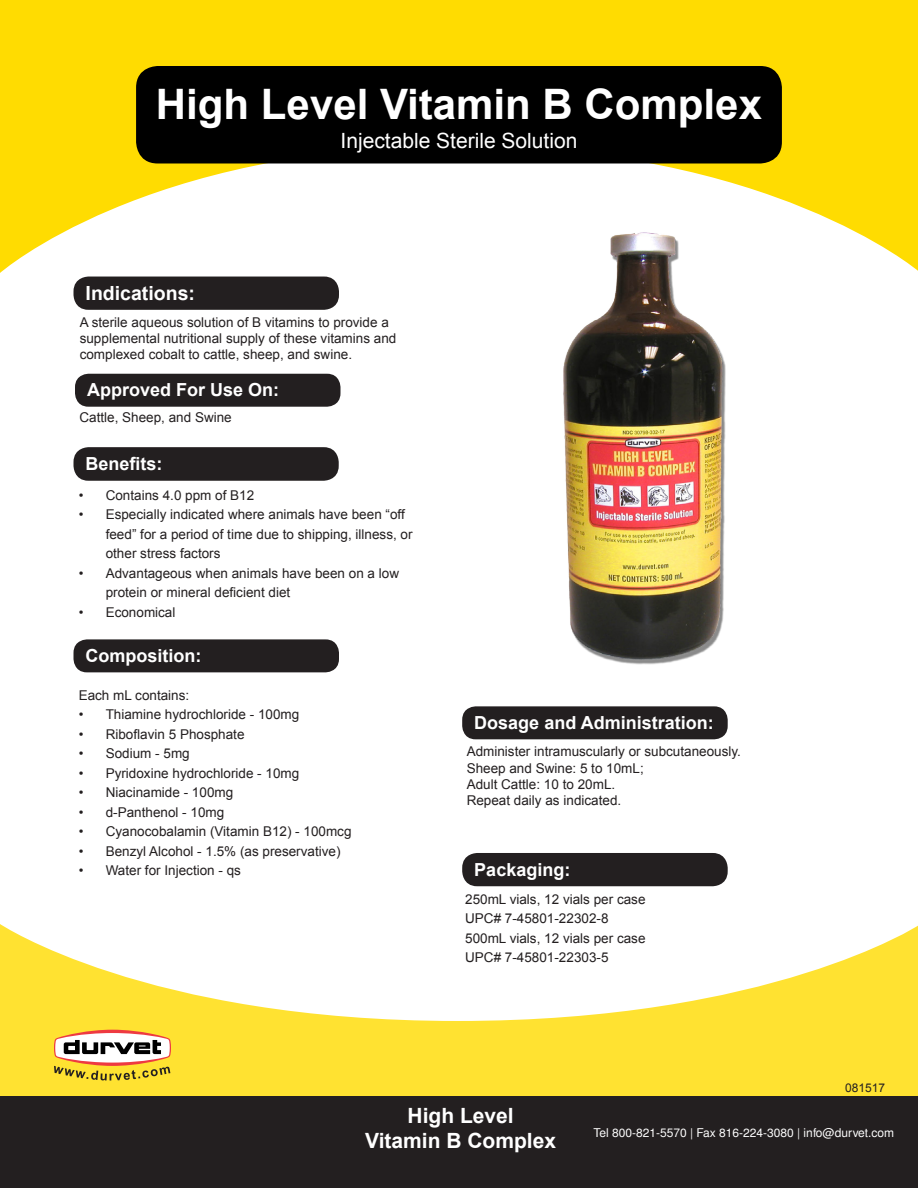
<style>
.page{position:relative;width:918px;height:1188px;background:#fff}
.page>*{position:absolute;margin:0;border:0;box-sizing:border-box;transform-origin:0 0}
.t1{font:700 42px "Arial";color:#fff}
.t2{font:21px "Arial";color:#fff}
.t3{font:700 21px "Arial";color:#fff}
.t4{font:700 19.5px "Arial";color:#fff}
.t5{font:700 18px "Arial";color:#fff}
.t6{font:13.5px/19.5px "Arial";color:#231f20}
.t7{font:12px "Pali Helvetica";color:#fff}
.t8{font:12px "Arial";color:#231f20}
</style>
<div class="page">
<svg style="left:0;top:924px;width:918px;height:172px;fill:#ffe231"></svg>
<div style="left:0;top:1096px;width:918px;height:92px;background:#231f20"></div>
<div style="left:462px;top:853px;width:266px;height:33px;background:#231f20;border-radius:15px"></div>
<div style="left:74px;top:447px;width:265px;height:34px;background:#231f20;border-radius:15px"></div>
<div style="left:75px;top:374px;width:265px;height:33px;background:#231f20;border-radius:14px"></div>
<div style="left:74px;top:277px;width:265px;height:33px;background:#231f20;border-radius:15px"></div>
<svg style="left:54px;top:1030px;width:117px;height:51px"></svg>
<svg style="left:0;top:0;width:918px;height:273px;fill:#ffdc01"></svg>
<div style="left:136px;top:66px;width:646px;height:97px;background:#000;border-radius:22px"></div>
<div style="left:462px;top:706px;width:266px;height:33px;background:#231f20;border-radius:14px"></div>
<img style="left:555px;top:228px;width:178px;height:437px">
<div style="left:74px;top:639px;width:265px;height:33px;background:#231f20;border-radius:14px"></div>
<p class="t1" style="left:156px;top:77px;width:608px">High Level Vitamin B Complex</p>
<p class="t2" style="left:341px;top:127px;width:238px">Injectable Sterile Solution</p>
<p class="t4" style="left:86px;top:280px;width:111px">Indications:</p>
<p class="t6" style="left:80px;top:314px;width:318px;line-height:16.2px">A sterile aqueous solution of B vitamins to provide a supplemental nutritional supply of these vitamins and</p>
<p class="t6" style="left:80px;top:345px;width:274px">complexed cobalt to cattle, sheep, and swine.</p>
<p class="t5" style="left:87px;top:378px;width:194px">Approved For Use On:</p>
<p class="t6" style="left:80px;top:408px;width:154px">Cattle, Sheep, and Swine</p>
<p class="t5" style="left:86px;top:452px;width:79px">Benefits:</p>
<p class="t6" style="left:79px;top:485px;width:177px">• Contains 4.0 ppm of B12</p>
<p class="t6" style="left:106px;top:505px;width:308px;text-indent:-27px">• Especially indicated where animals have been “off feed” for a period of time due to shipping, illness, or other stress factors</p>
<p class="t6" style="left:106px;top:563px;width:295px;text-indent:-27px">• Advantageous when animals have been on a low protein or mineral deficient diet</p>
<p class="t6" style="left:79px;top:602px;width:98px">• Economical</p>
<p class="t5" style="left:86px;top:644px;width:117px">Composition:</p>
<p class="t6" style="left:79px;top:686px;width:112px">Each mL contains:</p>
<p class="t6" style="left:79px;top:705px;width:222px">• Thiamine hydrochloride - 100mg</p>
<p class="t6" style="left:79px;top:725px;width:167px">• Riboflavin 5 Phosphate</p>
<p class="t6" style="left:79px;top:744px;width:113px">• Sodium - 5mg</p>
<p class="t6" style="left:79px;top:764px;width:222px">• Pyridoxine hydrochloride - 10mg</p>
<p class="t6" style="left:79px;top:783px;width:156px">• Niacinamide - 100mg</p>
<p class="t6" style="left:79px;top:803px;width:147px">• d-Panthenol - 10mg</p>
<p class="t6" style="left:79px;top:822px;width:274px">• Cyanocobalamin (Vitamin B12) - 100mcg</p>
<p class="t6" style="left:79px;top:842px;width:263px">• Benzyl Alcohol - 1.5% (as preservative)</p>
<p class="t6" style="left:79px;top:861px;width:164px">• Water for Injection - qs</p>
<p class="t5" style="left:474px;top:711px;width:241px">Dosage and Administration:</p>
<p class="t6" style="left:467px;top:742px;width:276px">Administer intramuscularly or subcutaneously.</p>
<p class="t6" style="left:467px;top:758px;width:179px">Sheep and Swine: 5 to 10mL;</p>
<p class="t6" style="left:467px;top:774px;width:150px">Adult Cattle: 10 to 20mL.</p>
<p class="t6" style="left:467px;top:791px;width:156px">Repeat daily as indicated.</p>
<p class="t5" style="left:474px;top:857px;width:98px">Packaging:</p>
<p class="t6" style="left:465px;top:889px;width:182px">250mL vials, 12 vials per case</p>
<p class="t6" style="left:465px;top:909px;width:145px">UPC# 7-45801-22302-8</p>
<p class="t6" style="left:465px;top:928px;width:182px">500mL vials, 12 vials per case</p>
<p class="t6" style="left:465px;top:948px;width:145px">UPC# 7-45801-22303-5</p>
<p class="t8" style="left:845px;top:1080px;width:42px">081517</p>
<p class="t3" style="left:408px;top:1102px;width:108px">High Level</p>
<p class="t3" style="left:365px;top:1127px;width:192px">Vitamin B Complex</p>
<p class="t7" style="left:594px;top:1125px;width:302px">Tel 800-821-5570 | Fax 816-224-3080 | info@durvet.com</p>
</div>
